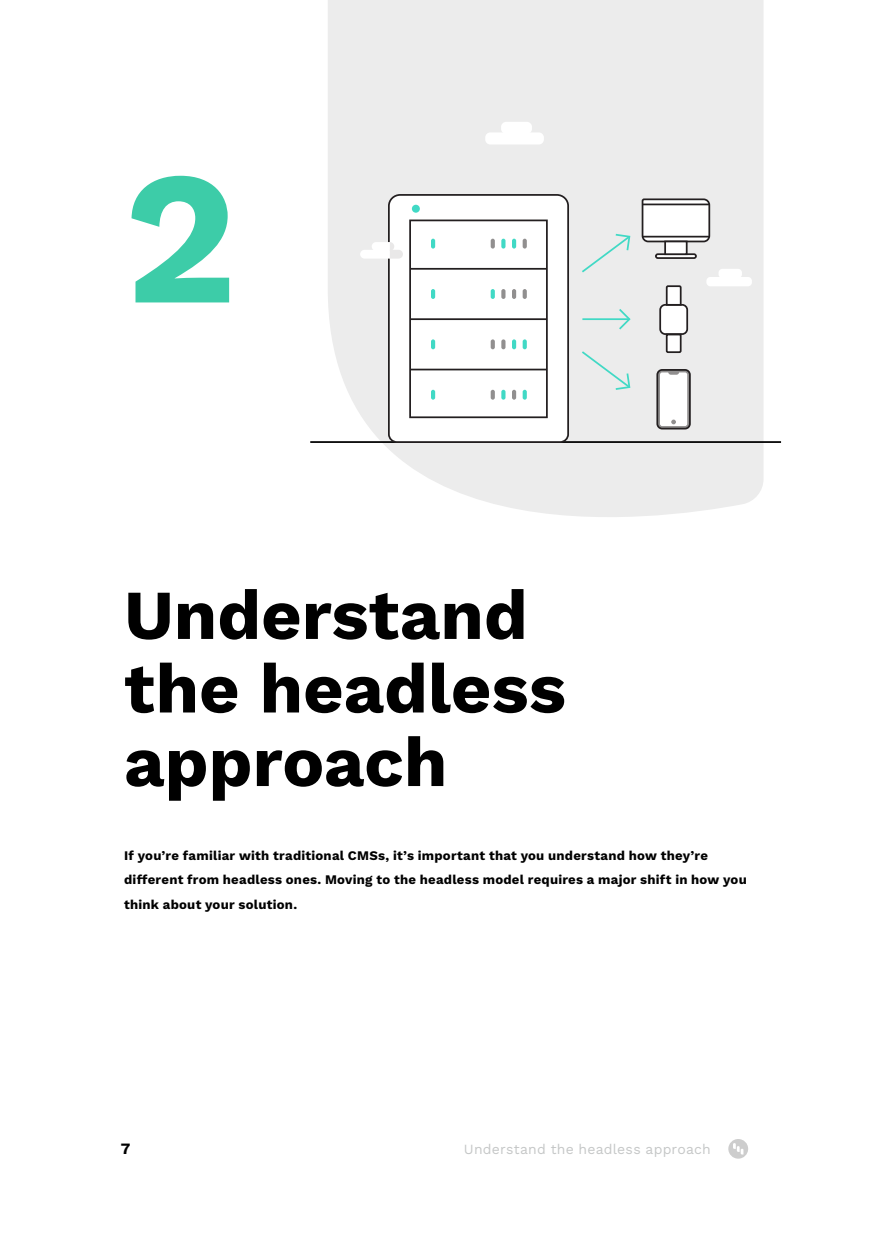
<style>
.page{position:relative;width:874px;height:1241px;background:#fff}
.page>*{position:absolute;margin:0;border:0;box-sizing:border-box;transform-origin:0 0}
.t1{font:700 189px "Work Sans";color:#3dcca8}
.t2{font:700 70px/73.5px "Work Sans";color:#000}
.t3{font:700 15.75px "Work Sans";color:#000}
.t4{font:14px "Work Sans";letter-spacing:.015em;color:#c5c7c7}
.t5{font:700 13.12px/24.5px "Work Sans";letter-spacing:.015em;color:#000}
</style>
<div class="page">
<svg style="left:728px;top:1138px;width:19px;height:20px"></svg>
<svg style="left:732px;top:1142px;width:11px;height:12px"></svg>
<svg style="left:328px;top:0;width:435px;height:517px;background:#ededed"></svg>
<hr style="left:310px;top:441px;width:470px;height:2px;background:#000">
<div style="left:485px;top:132px;width:58px;height:12px;background:#fff;border-radius:5px"></div>
<div style="left:501px;top:122px;width:30px;height:12px;background:#fff;border-radius:5px"></div>
<div style="left:706px;top:277px;width:45px;height:9px;background:#fff;border-radius:4px"></div>
<div style="left:718px;top:269px;width:23px;height:9px;background:#fff;border-radius:4px"></div>
<svg style="left:387px;top:193px;width:182px;height:251px"></svg>
<div style="left:410px;top:220px;width:136px;height:197px;background:#fff"></div>
<div style="left:409px;top:219px;width:138px;height:199px;border:2px solid #231f20"></div>
<div style="left:411px;top:205px;width:8px;height:8px;background:#41d9c5;border-radius:50%"></div>
<hr style="left:410px;top:268px;width:136px;height:2px;background:#231f20">
<hr style="left:410px;top:318px;width:136px;height:2px;background:#231f20">
<hr style="left:410px;top:368px;width:136px;height:2px;background:#231f20">
<svg style="left:522px;top:239px;width:4px;height:9px"></svg>
<div style="left:511px;top:239px;width:5px;height:9px;background:#41d9c5;border-radius:2px"></div>
<svg style="left:501px;top:239px;width:4px;height:9px"></svg>
<svg style="left:490px;top:239px;width:4px;height:9px"></svg>
<svg style="left:431px;top:239px;width:4px;height:9px"></svg>
<svg style="left:522px;top:289px;width:4px;height:10px"></svg>
<div style="left:511px;top:289px;width:5px;height:10px;background:#918f8f;border-radius:2px"></div>
<svg style="left:501px;top:289px;width:4px;height:10px"></svg>
<svg style="left:490px;top:289px;width:4px;height:10px"></svg>
<svg style="left:431px;top:289px;width:4px;height:10px"></svg>
<svg style="left:522px;top:339px;width:4px;height:10px"></svg>
<div style="left:511px;top:339px;width:5px;height:10px;background:#41d9c5;border-radius:2px"></div>
<svg style="left:501px;top:339px;width:4px;height:10px"></svg>
<svg style="left:490px;top:339px;width:4px;height:10px"></svg>
<hr style="left:431px;top:339px;width:4px;height:10px;background:#41d9c5;border-radius:2px">
<svg style="left:522px;top:390px;width:4px;height:9px"></svg>
<div style="left:511px;top:390px;width:5px;height:9px;background:#918f8f;border-radius:2px"></div>
<svg style="left:501px;top:390px;width:4px;height:9px"></svg>
<svg style="left:490px;top:390px;width:4px;height:9px"></svg>
<svg style="left:431px;top:390px;width:4px;height:9px"></svg>
<hr style="left:582px;top:318px;width:47px;height:2px;background:#41d9c5">
<div style="left:660px;top:305px;width:26px;height:29px;background:#fff;border-radius:5px"></div>
<div style="left:659px;top:304px;width:28px;height:31px;border:2px solid #231f20;border-radius:5px"></div>
<svg style="left:664px;top:284px;width:18px;height:22px"></svg>
<svg style="left:664px;top:333px;width:18px;height:21px"></svg>
<svg style="left:657px;top:370px;width:32px;height:58px"></svg>
<div style="left:656px;top:369px;width:34px;height:60px;border:2px solid #231f20;border-radius:5px"></div>
<div style="left:659px;top:372px;width:27px;height:54px;background:#fff;border-radius:2px"></div>
<svg style="left:667px;top:372px;width:11px;height:2px"></svg>
<svg style="left:671px;top:419px;width:4px;height:5px"></svg>
<svg style="left:617px;top:307px;width:14px;height:24px"></svg>
<svg style="left:579px;top:233px;width:52px;height:41px;background:#e0eae9"></svg>
<svg style="left:579px;top:349px;width:52px;height:42px;background:#e0eae9"></svg>
<svg style="left:640px;top:197px;width:70px;height:46px"></svg>
<div style="left:654px;top:253px;width:42px;height:6px;border:2px solid #231f20;border-radius:2px"></div>
<div style="left:664px;top:241px;width:22px;height:13px;background:#fff"></div>
<div style="left:664px;top:240px;width:23px;height:15px;border:2px solid #231f20"></div>
<hr style="left:642px;top:203px;width:67px;height:2px;background:#231f20">
<hr style="left:642px;top:236px;width:67px;height:1px;background:#231f20">
<div style="left:360px;top:250px;width:43px;height:8px;background:#fff;border-radius:4px"></div>
<div style="left:371px;top:242px;width:23px;height:9px;background:#fff;border-radius:4px"></div>
<svg style="left:389px;top:242px;width:14px;height:16px"></svg>
<h1 class="t1" style="left:124px;top:95px;width:114px">2</h1>
<h2 class="t2" style="left:124px;top:575px;width:443px">Understand the headless approach</h2>
<p class="t5" style="left:124px;top:842px;width:624px">If you’re familiar with traditional CMSs, it’s important that you understand how they’re different from headless ones. Moving to the headless model requires a major shift in how you think about your solution.</p>
<p class="t3" style="left:121px;top:1136px;width:11px">7</p>
<p class="t4" style="left:463px;top:1138px;width:248px">Understand the headless approach</p>
</div>
